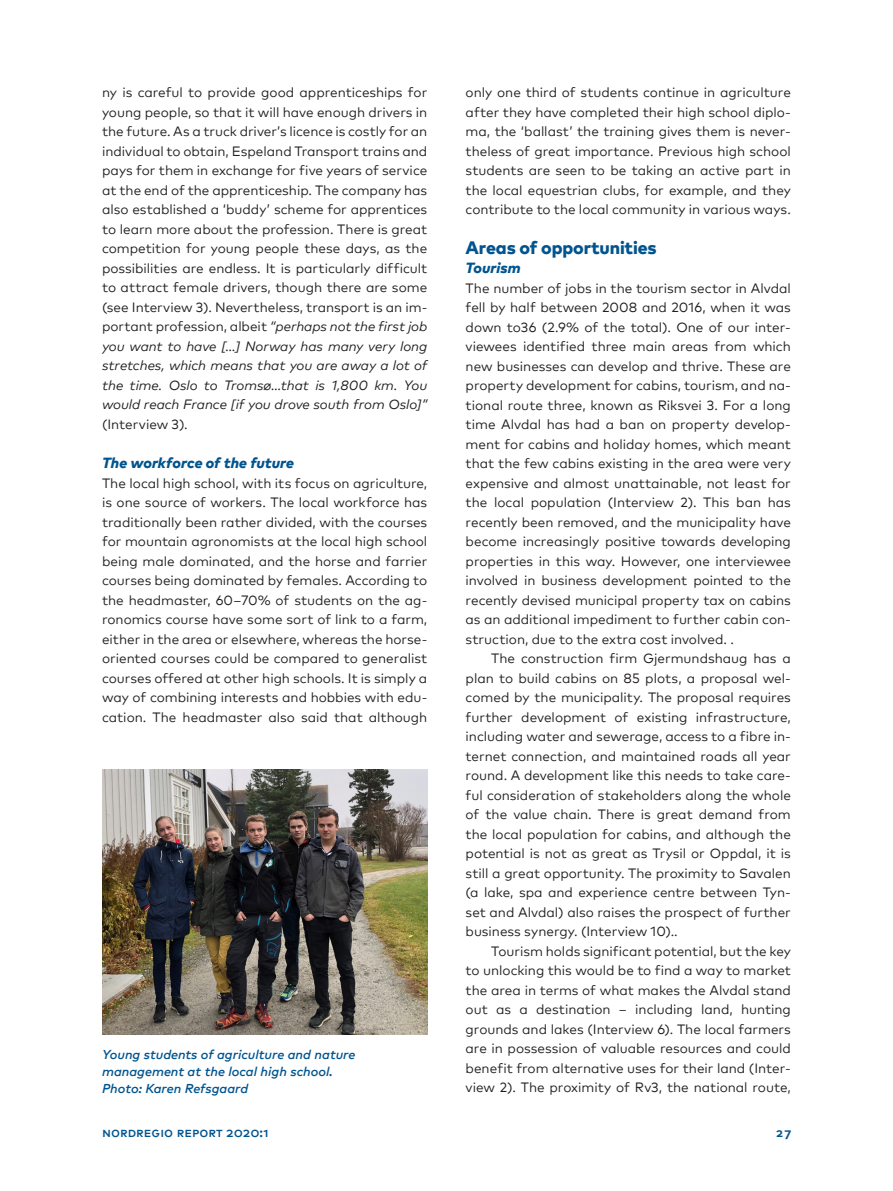
<style>
.page{position:relative;width:893px;height:1191px;background:#fff}
.page>*{position:absolute;margin:0;border:0;box-sizing:border-box;transform-origin:0 0}
.t1{font:800 18px "Mark Pro";letter-spacing:-.01em;color:#00548f}
.t2{font:italic 800 14.7px "Mark Pro";letter-spacing:.005em;color:#00548f}
.t3{font:13.5px/19.5px "Mark Pro";color:#231f20;text-align:justify}
.t4{font:500 13.5px "Mark Sc Offc Pro";color:#00548f}
.t5{font:italic 500 12.9px/17.1px "Mark Pro";color:#00548f}
.t6{font:700 12.45px "Mark Sc Offc Pro";color:#00548f}
.s1{font-style:italic}
</style>
<div class="page">
<img style="left:102px;top:770px;width:325px;height:264px">
<p class="t3" style="left:102px;top:82px;width:327px">ny is careful to provide good apprenticeships for young people, so that it will have enough drivers in the future. As a truck driver’s licence is costly for an individual to obtain, Espeland Transport trains and pays for them in exchange for five years of service at the end of the apprenticeship. The company has also established a ‘buddy’ scheme for apprentices to learn more about the profession. There is great competition for young people these days, as the possibilities are endless. It is particularly difficult to attract female drivers, though there are some (see Interview 3). Nevertheless, transport is an im&shy;portant profession, albeit <span class="s1">“perhaps not the first job you want to have […] Norway has many very long stretches, which means that you are away a lot of the time. Oslo to Tromsø…that is 1,800 km. You would reach France [if you drove south from Oslo]”</span></p>
<p class="t3" style="left:102px;top:413px;width:87px">(Interview 3).</p>
<p class="t2" style="left:102px;top:451px;width:193px">The workforce of the future</p>
<p class="t3" style="left:102px;top:472px;width:327px">The local high school, with its focus on agriculture, is one source of workers. The local workforce has traditionally been rather divided, with the courses for mountain agronomists at the local high school being male dominated, and the horse and farrier courses being dominated by females. According to the headmaster, 60–70% of students on the ag&shy;ronomics course have some sort of link to a farm, either in the area or elsewhere, whereas the horse&shy;oriented courses could be compared to generalist courses offered at other high schools. It is simply a way of combining interests and hobbies with edu&shy;cation. The headmaster also said that although</p>
<p class="t5" style="left:102px;top:1044px;width:255px">Young students of agriculture and nature management at the local high school.<br>Photo: Karen Refsgaard</p>
<p class="t3" style="left:466px;top:82px;width:327px">only one third of students continue in agriculture after they have completed their high school diplo&shy;ma, the ‘ballast’ the training gives them is never&shy;theless of great importance. Previous high school students are seen to be taking an active part in the local equestrian clubs, for example, and they contribute to the local community in various ways.</p>
<h1 class="t1" style="left:466px;top:233px;width:193px">Areas of opportunities</h1>
<p class="t2" style="left:466px;top:256px;width:56px">Tourism</p>
<p class="t3" style="left:466px;top:277px;width:327px">The number of jobs in the tourism sector in Alvdal fell by half between 2008 and 2016, when it was down to36 (2.9% of the total). One of our inter&shy;viewees identified three main areas from which new businesses can develop and thrive. These are property development for cabins, tourism, and na&shy;tional route three, known as Riksvei 3. For a long time Alvdal has had a ban on property develop&shy;ment for cabins and holiday homes, which meant that the few cabins existing in the area were very expensive and almost unattainable, not least for the local population (Interview 2). This ban has recently been removed, and the municipality have become increasingly positive towards developing properties in this way. However, one interviewee involved in business development pointed to the recently devised municipal property tax on cabins as an additional impediment to further cabin con&shy;struction, due to the extra cost involved. .</p>
<p class="t3" style="left:466px;top:647px;width:327px;text-indent:26px">The construction firm Gjermundshaug has a plan to build cabins on 85 plots, a proposal wel&shy;comed by the municipality. The proposal requires further development of existing infrastructure, including water and sewerage, access to a fibre in&shy;ternet connection, and maintained roads all year round. A development like this needs to take care&shy;ful consideration of stakeholders along the whole of the value chain. There is great demand from the local population for cabins, and although the potential is not as great as Trysil or Oppdal, it is still a great opportunity. The proximity to Savalen (a lake, spa and experience centre between Tyn&shy;set and Alvdal) also raises the prospect of further business synergy. (Interview 10)..</p>
<p class="t3" style="left:466px;top:940px;width:327px;text-indent:26px">Tourism holds significant potential, but the key to unlocking this would be to find a way to market the area in terms of what makes the Alvdal stand out as a destination – including land, hunting grounds and lakes (Interview 6). The local farmers are in possession of valuable resources and could benefit from alternative uses for their land (Inter&shy;view 2). The proximity of Rv3, the national route,</p>
<p class="t4" style="left:102px;top:1121px;width:168px">nordregio report 2020:1</p>
<p class="t6" style="left:776px;top:1122px;width:17px">27</p>
</div>
